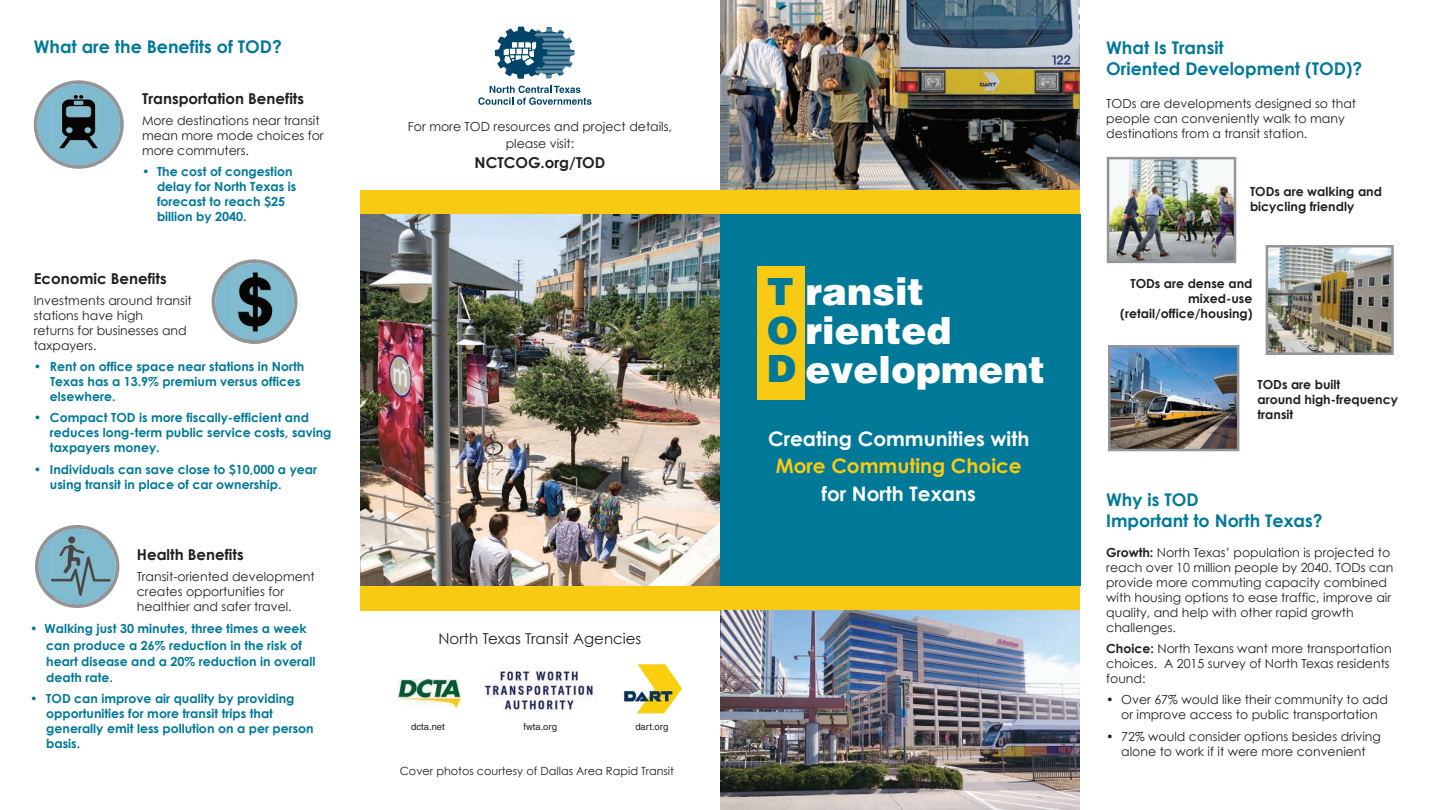
<style>
.page{position:relative;width:1440px;height:810px;background:#fff}
.page>*{position:absolute;margin:0;border:0;box-sizing:border-box;transform-origin:0 0}
.t1{font:900 37.5px/38.8px "Helvetica";color:#fff}
.t2{font:700 20px "Century Gothic";color:#fff}
.t3{font:700 20px "Century Gothic";color:#f8ca14}
.t4{font:700 17.5px/21px "Century Gothic";color:#007998}
.t5{font:700 15px "Century Gothic";color:#231f20}
.t6{font:15px "Century Gothic";color:#231f20}
.t7{font:12.5px/15px "Century Gothic";color:#231f20}
.t8{font:700 12.5px/15px "Century Gothic";color:#007998}
.t9{font:700 12.5px/15px "Century Gothic";color:#231f20}
.t10{font:11.25px "Century Gothic";color:#231f20}
.t11{font:9.5px "Helvetica";color:#231f20}
.s1{color:#007998}
.s2{font-weight:700}
</style>
<div class="page">
<img style="left:360px;top:214px;width:360px;height:372px">
<div style="left:720px;top:214px;width:360px;height:372px;background:#007998"></div>
<div style="left:757px;top:266px;width:47px;height:134px;background:#f8ca14"></div>
<img style="left:1110px;top:160px;width:123px;height:100px">
<div style="left:1107px;top:157px;width:129px;height:106px;border:2px solid #939598"></div>
<img style="left:1269px;top:248px;width:122px;height:104px">
<div style="left:1266px;top:245px;width:128px;height:110px;border:2px solid #939598"></div>
<img style="left:1111px;top:348px;width:125px;height:100px">
<div style="left:1108px;top:345px;width:131px;height:106px;border:2px solid #939598"></div>
<img style="left:397px;top:679px;width:63px;height:29px">
<img style="left:623px;top:664px;width:59px;height:50px">
<svg style="left:34px;top:80px;width:90px;height:89px"></svg>
<svg style="left:212px;top:259px;width:86px;height:85px"></svg>
<svg style="left:35px;top:525px;width:84px;height:83px"></svg>
<img style="left:483px;top:669px;width:115px;height:44px">
<hr style="left:524px;top:51px;width:51px;height:1px;background:#00446a">
<hr style="left:524px;top:78px;width:51px;height:1px;background:#00446a">
<hr style="left:524px;top:77px;width:51px;height:1px;background:#00446a">
<hr style="left:524px;top:76px;width:51px;height:1px;background:#00446a">
<hr style="left:524px;top:74px;width:51px;height:1px;background:#00446a">
<hr style="left:524px;top:73px;width:51px;height:1px;background:#00446a">
<hr style="left:524px;top:72px;width:51px;height:1px;background:#00446a">
<hr style="left:524px;top:71px;width:51px;height:1px;background:#00446a">
<hr style="left:524px;top:69px;width:51px;height:1px;background:#00446a">
<hr style="left:524px;top:68px;width:51px;height:1px;background:#00446a">
<hr style="left:524px;top:67px;width:51px;height:1px;background:#00446a">
<hr style="left:524px;top:65px;width:51px;height:1px;background:#00446a">
<hr style="left:524px;top:64px;width:51px;height:1px;background:#00446a">
<hr style="left:524px;top:63px;width:51px;height:1px;background:#00446a">
<hr style="left:524px;top:62px;width:51px;height:1px;background:#00446a">
<hr style="left:524px;top:60px;width:51px;height:1px;background:#00446a">
<hr style="left:524px;top:59px;width:51px;height:1px;background:#00446a">
<hr style="left:524px;top:58px;width:51px;height:1px;background:#00446a">
<hr style="left:524px;top:56px;width:51px;height:1px;background:#00446a">
<hr style="left:524px;top:55px;width:51px;height:1px;background:#00446a">
<hr style="left:524px;top:54px;width:51px;height:1px;background:#00446a">
<hr style="left:524px;top:53px;width:51px;height:1px;background:#00446a">
<hr style="left:524px;top:50px;width:51px;height:1px;background:#00446a">
<hr style="left:524px;top:49px;width:51px;height:1px;background:#00446a">
<hr style="left:524px;top:48px;width:51px;height:1px;background:#00446a">
<hr style="left:524px;top:46px;width:51px;height:1px;background:#00446a">
<hr style="left:524px;top:45px;width:51px;height:1px;background:#00446a">
<hr style="left:524px;top:44px;width:51px;height:1px;background:#00446a">
<hr style="left:524px;top:42px;width:51px;height:1px;background:#00446a">
<hr style="left:524px;top:41px;width:51px;height:1px;background:#00446a">
<hr style="left:524px;top:40px;width:51px;height:1px;background:#00446a">
<hr style="left:524px;top:39px;width:51px;height:1px;background:#00446a">
<hr style="left:524px;top:37px;width:51px;height:1px;background:#00446a">
<hr style="left:524px;top:36px;width:51px;height:1px;background:#00446a">
<hr style="left:524px;top:35px;width:51px;height:1px;background:#00446a">
<hr style="left:524px;top:34px;width:51px;height:1px;background:#00446a">
<hr style="left:524px;top:32px;width:51px;height:1px;background:#00446a">
<hr style="left:524px;top:31px;width:51px;height:1px;background:#00446a">
<hr style="left:524px;top:27px;width:51px;height:1px;background:#00446a">
<hr style="left:524px;top:28px;width:51px;height:1px;background:#00446a">
<hr style="left:524px;top:30px;width:51px;height:1px;background:#00446a">
<svg style="left:495px;top:27px;width:52px;height:52px"></svg>
<svg style="left:478px;top:86px;width:114px;height:19px"></svg>
<div style="left:720px;top:190px;width:360px;height:24px;background:#f8ca14"></div>
<div style="left:720px;top:586px;width:360px;height:25px;background:#f8ca14"></div>
<img style="left:720px;top:0;width:360px;height:190px">
<img style="left:720px;top:611px;width:360px;height:199px">
<div style="left:360px;top:586px;width:360px;height:25px;background:#f8ca14"></div>
<div style="left:360px;top:190px;width:360px;height:24px;background:#f8ca14"></div>
<h3 class="t4" style="left:34px;top:36px;width:250px">What are the Benefits of TOD?</h3>
<p class="t5" style="left:142px;top:89px;width:163px">Transportation Benefits</p>
<p class="t7" style="left:142px;top:113px;width:183px">More destinations near transit mean more mode choices for more commuters.</p>
<p class="t8" style="left:157px;top:164px;width:141px;text-indent:-15px">• The cost of congestion delay for North Texas is forecast to reach $25 billion by 2040.</p>
<p class="t5" style="left:34px;top:269px;width:134px">Economic Benefits</p>
<p class="t7" style="left:34px;top:293px;width:160px">Investments around transit stations have high<br>returns for businesses and taxpayers.</p>
<p class="t8" style="left:50px;top:359px;width:256px;text-indent:-16px">• Rent on office space near stations in North<br>Texas has a 13.9% premium versus offices elsewhere.</p>
<p class="t8" style="left:50px;top:410px;width:283px;text-indent:-16px">• Compact TOD is more fiscally-efficient and reduces long-term public service costs, saving taxpayers money.</p>
<p class="t8" style="left:50px;top:461px;width:269px;text-indent:-16px">• Individuals can save close to $10,000 a year using transit in place of car ownership.</p>
<p class="t5" style="left:137px;top:544px;width:108px">Health Benefits</p>
<p class="t7" style="left:137px;top:568px;width:179px">Transit-oriented development creates opportunities for healthier and safer travel.</p>
<p class="t8" style="left:46px;top:620px;width:271px;line-height:16.2px;text-indent:-16px">• Walking just 30 minutes, three times a week can produce a 26% reduction in the risk of heart disease and a 20% reduction in overall death rate.</p>
<p class="t8" style="left:46px;top:691px;width:269px;text-indent:-16px">• TOD can improve air quality by providing opportunities for more transit trips that generally emit less pollution on a per person basis.</p>
<p class="t7" style="left:408px;top:117px;width:266px;line-height:16.9px;text-align:center">For more TOD resources and project details, please visit:</p>
<p class="t5" style="left:475px;top:153px;width:132px">NCTCOG.org/TOD</p>
<p class="t6" style="left:439px;top:629px;width:204px">North Texas Transit Agencies</p>
<p class="t11" style="left:411px;top:722px;width:35px">dcta.net</p>
<p class="t11" style="left:635px;top:723px;width:34px">dart.org</p>
<p class="t11" style="left:523px;top:723px;width:35px">fwta.org</p>
<p class="t10" style="left:400px;top:764px;width:276px">Cover photos courtesy of Dallas Area Rapid Transit</p>
<h1 class="t1" style="left:767px;top:275px;width:280px"><span class="s1">T</span> ransit<br><span class="s1">O</span> riented<br><span class="s1">D</span> evelopment</h1>
<h2 class="t2" style="left:768px;top:425px;width:263px">Creating Communities with</h2>
<h2 class="t3" style="left:776px;top:453px;width:247px">More Commuting Choice</h2>
<h2 class="t2" style="left:822px;top:480px;width:156px">for North Texans</h2>
<h3 class="t4" style="left:1106px;top:37px;width:258px">What Is Transit<br>Oriented Development (TOD)?</h3>
<p class="t7" style="left:1106px;top:96px;width:251px">TODs are developments designed so that people can conveniently walk to many destinations from a transit station.</p>
<p class="t9" style="left:1250px;top:183px;width:133px">TODs are walking and bicycling friendly</p>
<p class="t9" style="left:1120px;top:276px;width:134px;text-align:right">TODs are dense and mixed-use (retail/office/housing)</p>
<p class="t9" style="left:1258px;top:376px;width:142px">TODs are built<br>around high-frequency transit</p>
<h3 class="t4" style="left:1106px;top:489px;width:218px">Why is TOD<br>Important to North Texas?</h3>
<p class="t7" style="left:1106px;top:544px;width:289px"><span class="s2">Growth:</span> North Texas’ population is projected to reach over 10 million people by 2040. TODs can provide more commuting capacity combined with housing options to ease traffic, improve air quality, and help with other rapid growth challenges.</p>
<p class="t7" style="left:1106px;top:641px;width:287px"><span class="s2">Choice:</span> North Texans want more transportation choices. A 2015 survey of North Texas residents found:</p>
<p class="t7" style="left:1106px;top:692px;width:283px;text-align:center">• Over 67% would like their community to add or improve access to public transportation</p>
<p class="t7" style="left:1106px;top:728px;width:276px;text-align:center">• 72% would consider options besides driving alone to work if it were more convenient</p>
</div>
